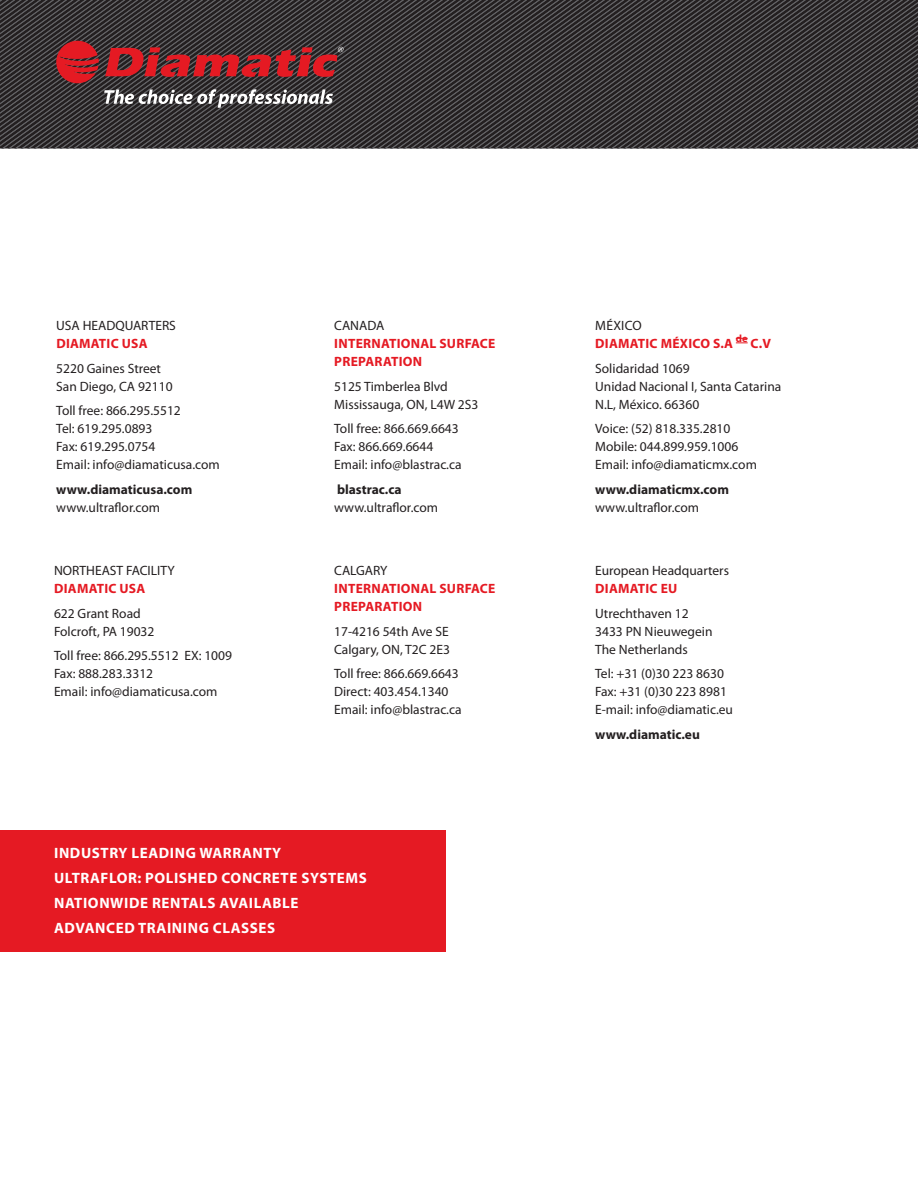
<style>
.page{position:relative;width:918px;height:1188px;background:#fff}
.page>*{position:absolute;margin:0;border:0;box-sizing:border-box;transform-origin:0 0}
.t1{font:700 15px "Myriad Pro";letter-spacing:.04em;color:#fff}
.t2{font:13.5px/18px "Myriad Pro";color:#231f20}
.t3{font:700 13.5px/18px "Myriad Pro";letter-spacing:.02em;color:#e51a23}
.t4{font:700 13.5px/18px "Myriad Pro";color:#231f20}
.s1{font-weight:700;color:#e51a23}
.s2{font-weight:400}
.s3{font-weight:400;color:#231f20}
.s4{font-weight:700}
</style>
<div class="page">
<div style="left:0;top:830px;width:446px;height:122px;background:#e51a23"></div>
<svg style="left:736px;top:338px;width:12px;height:6px"></svg>
<svg style="left:0;top:0;width:918px;height:148px;background:#413739"></svg>
<p class="t2" style="left:56px;top:316px;width:121px">USA HEADQUARTERS<br><span class="s1">DIAMATIC USA</span></p>
<p class="t2" style="left:56px;top:359px;width:118px">5220 Gaines Street<br>San Diego, CA 92110</p>
<p class="t2" style="left:56px;top:402px;width:165px">Toll free: 866.295.5512<br>Tel: 619.295.0893<br>Fax: 619.295.0754<br>Email: info@diamaticusa.com</p>
<p class="t4" style="left:56px;top:480px;width:138px">www.diamaticusa.com <span class="s2">www.ultraflor.com</span></p>
<p class="t2" style="left:54px;top:561px;width:122px">NORTHEAST FACILITY<br><span class="s1">DIAMATIC USA</span></p>
<p class="t2" style="left:54px;top:604px;width:102px">622 Grant Road<br>Folcroft, PA 19032</p>
<p class="t2" style="left:54px;top:647px;width:180px">Toll free: 866.295.5512 EX: 1009<br>Fax: 888.283.3312<br>Email: info@diamaticusa.com</p>
<p class="t3" style="left:334px;top:316px;width:163px"><span class="s3">CANADA<br></span>INTERNATIONAL SURFACE<br>PREPARATION</p>
<p class="t2" style="left:334px;top:377px;width:146px">5125 Timberlea Blvd<br>Mississauga, ON, L4W 2S3</p>
<p class="t2" style="left:334px;top:420px;width:129px">Toll free: 866.669.6643<br>Fax: 866.669.6644<br>Email: info@blastrac.ca</p>
<p class="t2" style="left:334px;top:480px;width:105px"><span class="s4">blastrac.ca </span>www.ultraflor.com</p>
<p class="t3" style="left:334px;top:561px;width:163px"><span class="s3">CALGARY<br></span>INTERNATIONAL SURFACE<br>PREPARATION</p>
<p class="t2" style="left:334px;top:622px;width:117px">17-4216 54th Ave SE<br>Calgary, ON, T2C 2E3</p>
<p class="t2" style="left:334px;top:665px;width:129px">Toll free: 866.669.6643<br>Direct: 403.454.1340<br>Email: info@blastrac.ca</p>
<p class="t1" style="left:54px;top:844px;width:229px">INDUSTRY LEADING WARRANTY</p>
<p class="t1" style="left:54px;top:868px;width:314px">ULTRAFLOR: POLISHED CONCRETE SYSTEMS</p>
<p class="t1" style="left:54px;top:893px;width:246px">NATIONWIDE RENTALS AVAILABLE</p>
<p class="t1" style="left:54px;top:918px;width:223px">ADVANCED TRAINING CLASSES</p>
<p class="t3" style="left:595px;top:316px;width:177px"><span class="s3">MÉXICO<br></span>DIAMATIC MÉXICO S.A <sup>de</sup> C.V</p>
<p class="t2" style="left:595px;top:359px;width:188px">Solidaridad 1069<br>Unidad Nacional I, Santa Catarina<br>N.L, México. 66360</p>
<p class="t2" style="left:595px;top:420px;width:163px">Voice: (52) 818.335.2810<br>Mobile: 044.899.959.1006<br>Email: info@diamaticmx.com</p>
<p class="t4" style="left:595px;top:480px;width:135px">www.diamaticmx.com <span class="s2">www.ultraflor.com</span></p>
<p class="t2" style="left:595px;top:561px;width:135px">European Headquarters<br><span class="s1">DIAMATIC EU</span></p>
<p class="t2" style="left:595px;top:604px;width:119px">Utrechthaven 12<br>3433 PN Nieuwegein<br>The Netherlands</p>
<p class="t2" style="left:595px;top:665px;width:139px">Tel: +31 (0)30 223 8630<br>Fax: +31 (0)30 223 8981<br>E-mail: info@diamatic.eu</p>
<p class="t4" style="left:595px;top:725px;width:106px">www.diamatic.eu</p>
</div>
